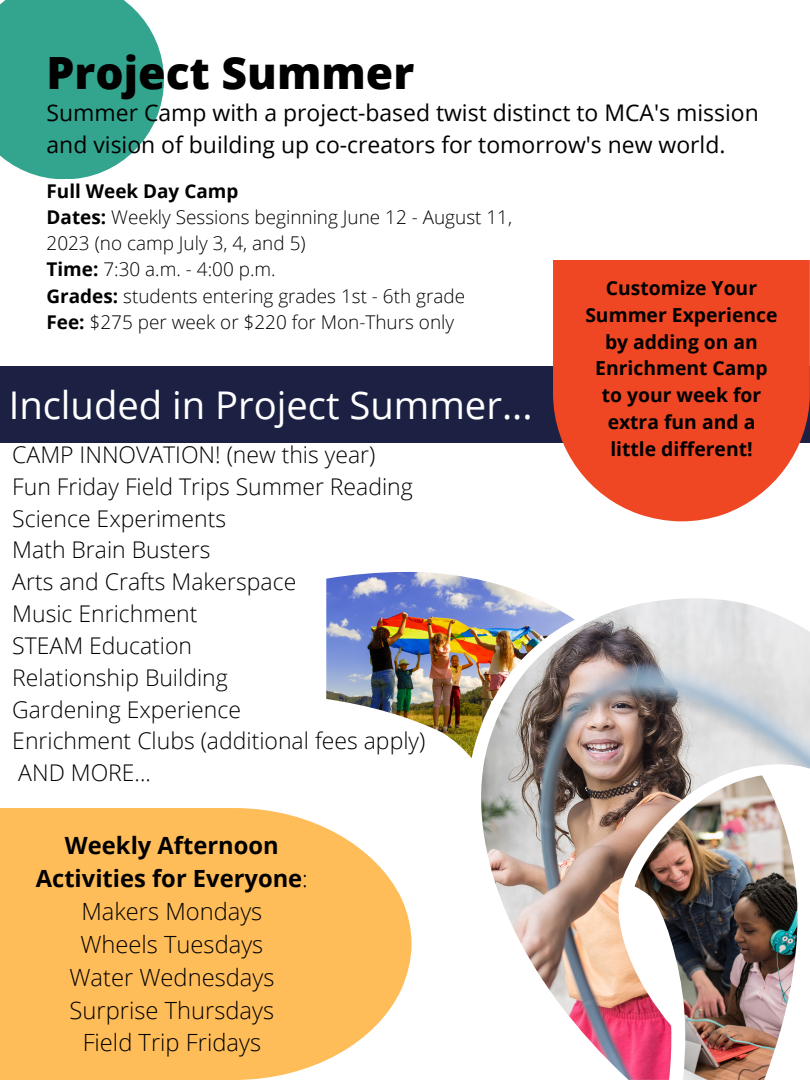
<style>
.page{position:relative;width:810px;height:1080px;background:#fff}
.page>*{position:absolute;margin:0;border:0;box-sizing:border-box;transform-origin:0 0}
.t1{font:800 44.44px "Open Sans";color:#000}
.t2{font:38.25px "Open Sans";color:#fff}
.t3{font:300 23.75px/32.8px "Open Sans";color:#000;text-align:center}
.t4{font:300 23px/31.8px "Open Sans";color:#000}
.t5{font:22.94px/32.1px "Open Sans";color:#000}
.t6{font:700 19.31px/26.8px "Open Sans";color:#000;text-align:center}
.t7{font:300 18.94px/26.2px "Open Sans";color:#000}
.s1{font-weight:700}
</style>
<div class="page">
<svg style="left:0;top:0;width:164px;height:179px;background:#4baf9b"></svg>
<div style="left:0;top:366px;width:810px;height:77px;background:#1c2143"></div>
<svg style="left:553px;top:260px;width:257px;height:261px;background:#ef5839"></svg>
<img style="left:481px;top:598px;width:329px;height:482px">
<img style="left:326px;top:572px;width:249px;height:186px">
<img style="left:635px;top:775px;width:174px;height:305px">
<svg style="left:0;top:808px;width:412px;height:272px;background:#ffc368"></svg>
<h1 class="t1" style="left:47px;top:41px;width:369px">Project Summer</h1>
<p class="t5" style="left:47px;top:96px;width:714px">Summer Camp with a project-based twist distinct to MCA's mission and vision of building up co-creators for tomorrow's new world.</p>
<p class="t7" style="left:47px;top:177px;width:467px"><span class="s1">Full Week Day Camp<br>Dates:</span> Weekly Sessions beginning June 12 - August 11, 2023 (no camp July 3, 4, and 5)<br><span class="s1">Time:</span> 7:30 a.m. - 4:00 p.m.<br><span class="s1">Grades:</span> students entering grades 1st - 6th grade<br><span class="s1">Fee:</span> $275 per week or $220 for Mon-Thurs only</p>
<h2 class="t2" style="left:9px;top:378px;width:525px">Included in Project Summer...</h2>
<p class="t4" style="left:12px;top:438px;width:415px">CAMP INNOVATION! (new this year)<br>Fun Friday Field Trips Summer Reading<br>Science Experiments<br>Math Brain Busters<br>Arts and Crafts Makerspace<br>Music Enrichment<br>STEAM Education<br>Relationship Building<br>Gardening Experience<br>Enrichment Clubs (additional fees apply)<br>AND MORE...</p>
<p class="t3" style="left:36px;top:829px;width:274px"><span class="s1">Weekly Afternoon<br>Activities for Everyone</span>:<br>Makers Mondays<br>Wheels Tuesdays<br>Water Wednesdays<br>Surprise Thursdays<br>Field Trip Fridays</p>
<p class="t6" style="left:585px;top:274px;width:194px">Customize Your<br>Summer Experience by adding on an<br>Enrichment Camp to your week for extra fun and a little different!</p>
</div>
